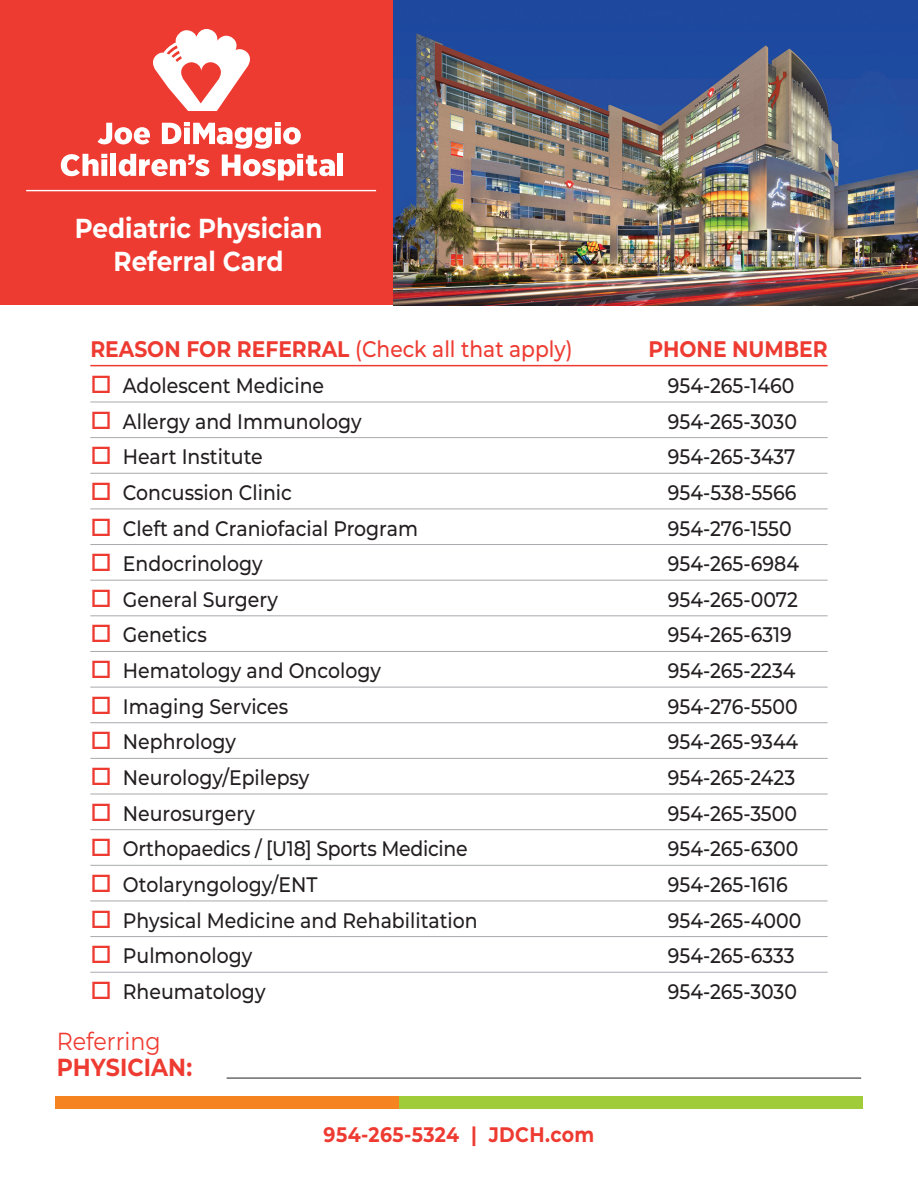
<style>
.page{position:relative;width:918px;height:1188px;background:#fff}
.page>*{position:absolute;margin:0;border:0;box-sizing:border-box;transform-origin:0 0}
.t1{font:700 27.45px/32.8px "Montserrat";color:#fff;text-align:center;scale:.9 1}
.t2{font:700 24.6px "Montserrat";letter-spacing:.005em;color:#ee3b32;scale:.9 1}
.t3{font:24.6px "Montserrat";color:#ee3b32;scale:.9 1}
.t4{font:500 22.5px "Montserrat";color:#ee3b32;scale:.9 1}
.t5{font:700 22.5px "Montserrat";color:#ee3b32;scale:.9 1}
.t6{font:500 21px "Montserrat";color:#231f20;scale:.9 1}
.t7{font:700 21px "Montserrat";letter-spacing:.02em;color:#ee3b32;scale:.9 1}
.s1{font-weight:700}
.s2{color:#ee3b32}
</style>
<div class="page">
<div style="left:0;top:0;width:918px;height:305px;background:#ee3b32"></div>
<img style="left:394px;top:0;width:524px;height:305px">
<hr style="left:90px;top:365px;width:738px;height:1px;background:#ee3b32">
<hr style="left:90px;top:402px;width:738px;height:1px;background:#a8a9ad">
<hr style="left:90px;top:437px;width:738px;height:1px;background:#a8a9ad">
<hr style="left:90px;top:473px;width:738px;height:1px;background:#a8a9ad">
<hr style="left:90px;top:509px;width:738px;height:1px;background:#a8a9ad">
<hr style="left:90px;top:544px;width:738px;height:1px;background:#a8a9ad">
<hr style="left:90px;top:580px;width:738px;height:1px;background:#a8a9ad">
<hr style="left:90px;top:615px;width:738px;height:1px;background:#a8a9ad">
<hr style="left:90px;top:651px;width:738px;height:1px;background:#a8a9ad">
<hr style="left:90px;top:687px;width:738px;height:1px;background:#a8a9ad">
<hr style="left:90px;top:722px;width:738px;height:1px;background:#a8a9ad">
<hr style="left:90px;top:758px;width:738px;height:1px;background:#a8a9ad">
<hr style="left:90px;top:794px;width:738px;height:1px;background:#a8a9ad">
<hr style="left:90px;top:829px;width:738px;height:1px;background:#a8a9ad">
<hr style="left:90px;top:865px;width:738px;height:1px;background:#a8a9ad">
<hr style="left:90px;top:901px;width:738px;height:1px;background:#a8a9ad">
<hr style="left:90px;top:936px;width:738px;height:1px;background:#a8a9ad">
<hr style="left:90px;top:972px;width:738px;height:1px;background:#a8a9ad">
<div style="left:55px;top:1096px;width:344px;height:13px;background:#f58420"></div>
<div style="left:399px;top:1096px;width:464px;height:13px;background:#a1cc3a"></div>
<svg style="left:153px;top:29px;width:97px;height:82px"></svg>
<svg style="left:61px;top:122px;width:274px;height:58px"></svg>
<div style="left:337px;top:154px;width:6px;height:22px;background:#fff"></div>
<hr style="left:26px;top:190px;width:350px;height:1px;background:#fff">
<hr style="left:227px;top:1078px;width:634px;height:1px;background:#231f20">
<h1 class="t1" style="left:75px;top:210px;width:277px">Pediatric Physician<br>Referral Card</h1>
<p class="t4" style="left:90px;top:334px;width:537px"><span class="s1">REASON FOR REFERRAL</span> (Check all that apply)</p>
<p class="t5" style="left:649px;top:333px;width:200px">PHONE NUMBER</p>
<p class="t6" style="left:90px;top:371px;width:261px"><span class="s2">□</span> Adolescent Medicine</p>
<p class="t6" style="left:668px;top:371px;width:142px">954-265-1460</p>
<p class="t6" style="left:90px;top:406px;width:303px"><span class="s2">□</span> Allergy and Immunology</p>
<p class="t6" style="left:668px;top:406px;width:145px">954-265-3030</p>
<p class="t6" style="left:90px;top:442px;width:193px"><span class="s2">□</span> Heart Institute</p>
<p class="t6" style="left:668px;top:442px;width:143px">954-265-3437</p>
<p class="t6" style="left:90px;top:478px;width:226px"><span class="s2">□</span> Concussion Clinic</p>
<p class="t6" style="left:668px;top:478px;width:144px">954-538-5566</p>
<p class="t6" style="left:90px;top:513px;width:366px"><span class="s2">□</span> Cleft and Craniofacial Program</p>
<p class="t6" style="left:668px;top:513px;width:139px">954-276-1550</p>
<p class="t6" style="left:90px;top:549px;width:193px"><span class="s2">□</span> Endocrinology</p>
<p class="t6" style="left:668px;top:549px;width:147px">954-265-6984</p>
<p class="t6" style="left:90px;top:585px;width:210px"><span class="s2">□</span> General Surgery</p>
<p class="t6" style="left:668px;top:585px;width:146px">954-265-0072</p>
<p class="t6" style="left:90px;top:620px;width:131px"><span class="s2">□</span> Genetics</p>
<p class="t6" style="left:668px;top:620px;width:139px">954-265-6319</p>
<p class="t6" style="left:90px;top:656px;width:325px"><span class="s2">□</span> Hematology and Oncology</p>
<p class="t6" style="left:668px;top:656px;width:143px">954-265-2234</p>
<p class="t6" style="left:90px;top:692px;width:221px"><span class="s2">□</span> Imaging Services</p>
<p class="t6" style="left:668px;top:692px;width:146px">954-276-5500</p>
<p class="t6" style="left:90px;top:727px;width:163px"><span class="s2">□</span> Nephrology</p>
<p class="t6" style="left:668px;top:727px;width:146px">954-265-9344</p>
<p class="t6" style="left:90px;top:763px;width:245px"><span class="s2">□</span> Neurology/Epilepsy</p>
<p class="t6" style="left:668px;top:763px;width:143px">954-265-2423</p>
<p class="t6" style="left:90px;top:799px;width:185px"><span class="s2">□</span> Neurosurgery</p>
<p class="t6" style="left:668px;top:799px;width:145px">954-265-3500</p>
<p class="t6" style="left:90px;top:834px;width:421px"><span class="s2">□</span> Orthopaedics / [U18] Sports Medicine</p>
<p class="t6" style="left:668px;top:834px;width:147px">954-265-6300</p>
<p class="t6" style="left:90px;top:870px;width:254px"><span class="s2">□</span> Otolaryngology/ENT</p>
<p class="t6" style="left:668px;top:870px;width:135px">954-265-1616</p>
<p class="t6" style="left:90px;top:905px;width:432px"><span class="s2">□</span> Physical Medicine and Rehabilitation</p>
<p class="t6" style="left:668px;top:905px;width:150px">954-265-4000</p>
<p class="t6" style="left:90px;top:941px;width:182px"><span class="s2">□</span> Pulmonology</p>
<p class="t6" style="left:668px;top:941px;width:143px">954-265-6333</p>
<p class="t6" style="left:90px;top:977px;width:196px"><span class="s2">□</span> Rheumatology</p>
<p class="t6" style="left:668px;top:977px;width:145px">954-265-3030</p>
<p class="t3" style="left:57px;top:1024px;width:117px">Referring</p>
<p class="t2" style="left:57px;top:1049px;width:152px">PHYSICIAN:</p>
<p class="t7" style="left:324px;top:1120px;width:302px">954-265-5324 | JDCH.com</p>
</div>
